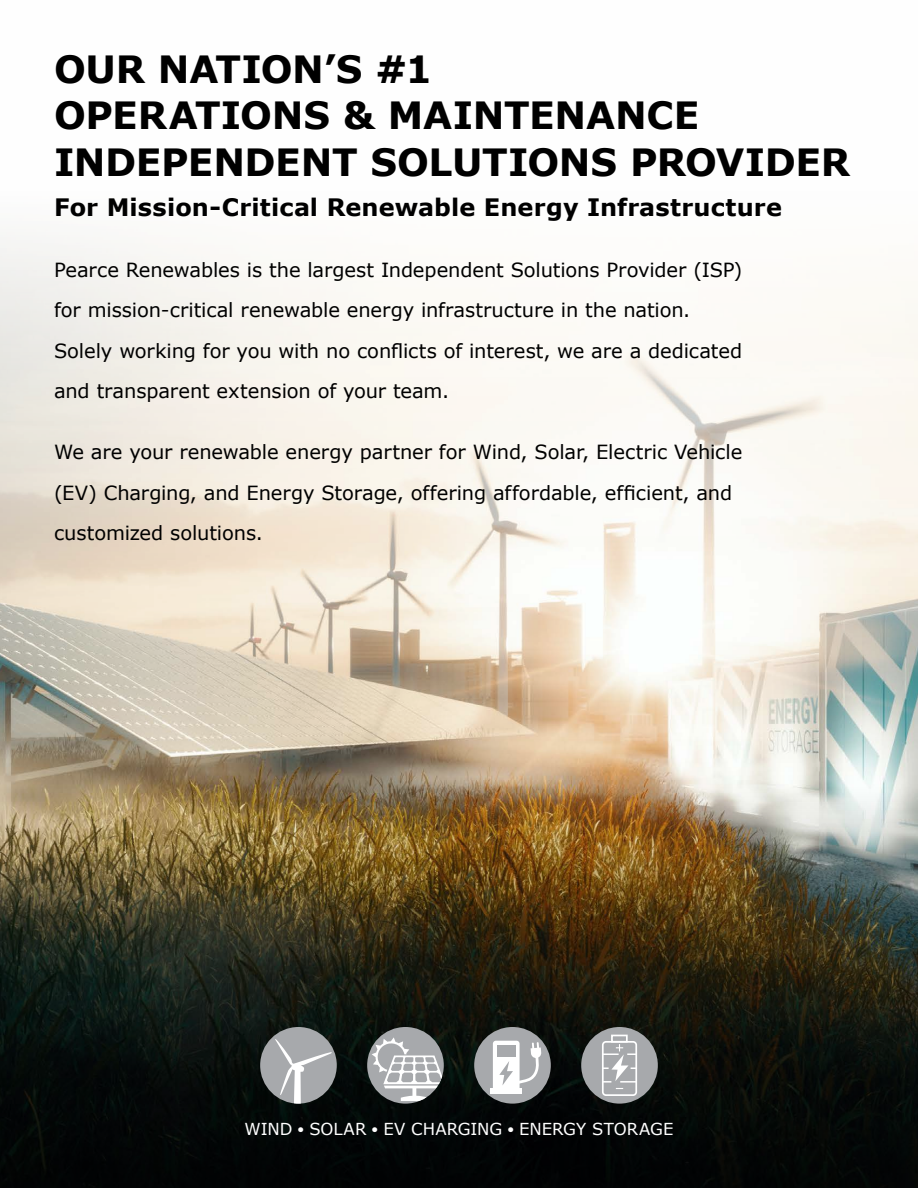
<style>
.page{position:relative;width:918px;height:1188px;background:#fff}
.page>*{position:absolute;margin:0;border:0;box-sizing:border-box;transform-origin:0 0}
.t1{font:700 37.5px/46.5px "Verdana";letter-spacing:-.01em;color:#000}
.t2{font:700 24px "Verdana";letter-spacing:.005em;color:#000}
.t3{font:19.5px/40.5px "Verdana";letter-spacing:-.005em;color:#000}
.t4{font:16.5px "Verdana";color:#fff}
.s1{font-size:13.5px}
</style>
<div class="page">
<img style="left:0;top:237px;width:918px;height:502px">
<img style="left:0;top:739px;width:918px;height:449px">
<div style="left:260px;top:1027px;width:77px;height:77px;background:#a7a9ac;border-radius:50%"></div>
<svg style="left:275px;top:1039px;width:57px;height:65px"></svg>
<div style="left:367px;top:1027px;width:77px;height:77px;background:#a7a9ac;border-radius:50%"></div>
<svg style="left:372px;top:1037px;width:72px;height:64px"></svg>
<div style="left:474px;top:1027px;width:77px;height:77px;background:#a7a9ac;border-radius:50%"></div>
<div style="left:493px;top:1041px;width:27px;height:51px;background:#fff;border-radius:3px"></div>
<div style="left:497px;top:1045px;width:18px;height:12px;background:#a7a9ac"></div>
<div style="left:490px;top:1088px;width:32px;height:6px;background:#fff"></div>
<svg style="left:499px;top:1042px;width:42px;height:45px"></svg>
<div style="left:581px;top:1027px;width:77px;height:77px;background:#a7a9ac;border-radius:50%"></div>
<div style="left:602px;top:1041px;width:35px;height:55px;border:2px solid #fff;border-radius:3px"></div>
<div style="left:611px;top:1035px;width:17px;height:8px;border:2px solid #fff"></div>
<svg style="left:603px;top:1044px;width:33px;height:45px"></svg>
<h1 class="t1" style="left:54px;top:46px;width:798px">OUR NATION’S #1<br>OPERATIONS &amp; MAINTENANCE<br>INDEPENDENT SOLUTIONS PROVIDER</h1>
<p class="t2" style="left:54px;top:192px;width:730px">For Mission-Critical Renewable Energy Infrastructure</p>
<p class="t3" style="left:54px;top:250px;width:690px">Pearce Renewables is the largest Independent Solutions Provider (ISP) for mission-critical renewable energy infrastructure in the nation.<br>Solely working for you with no conflicts of interest, we are a dedicated and transparent extension of your team.</p>
<p class="t3" style="left:54px;top:432px;width:690px">We are your renewable energy partner for Wind, Solar, Electric Vehicle (EV) Charging, and Energy Storage, offering affordable, efficient, and customized solutions.</p>
<p class="t4" style="left:244px;top:1119px;width:431px">WIND <span class="s1">•</span> SOLAR <span class="s1">•</span> EV CHARGING <span class="s1">•</span> ENERGY STORAGE</p>
</div>
